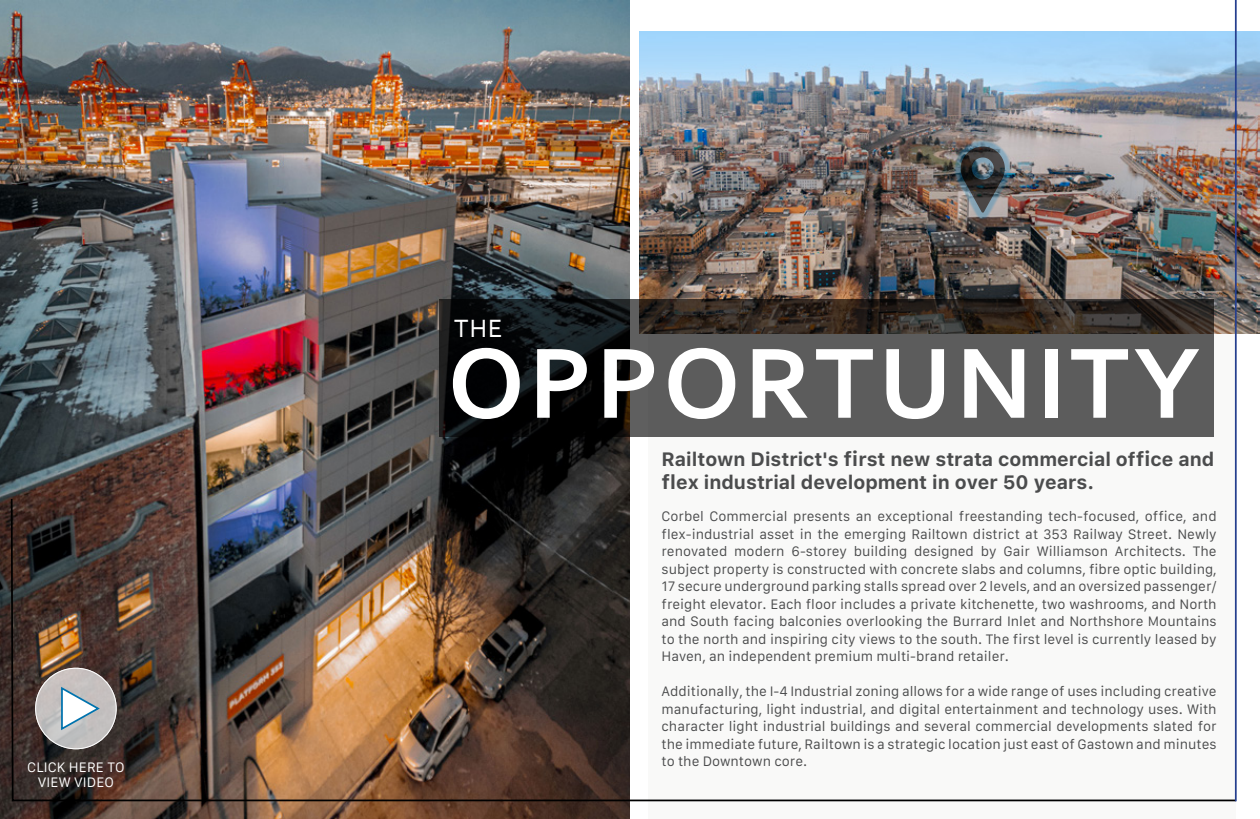
<style>
.page{position:relative;width:1260px;height:819px;background:#fff}
.page>*{position:absolute;margin:0;border:0;box-sizing:border-box;transform-origin:0 0}
.t1{font:700 105px "Corbel";letter-spacing:.04em;color:#fff}
.t2{font:26.25px "Corbel";color:#fff}
.t3{font:700 19.25px/23.1px "Galvji";color:#4b4c4d}
.t4{font:13.12px/17.5px "Galvji";color:#4b4c4d;text-align:justify}
.t5{font:13.12px "Galvji";letter-spacing:.01em;color:#fff}
</style>
<div class="page">
<img style="left:0;top:0;width:630px;height:819px">
<div style="left:648px;top:321px;width:588px;height:498px;background:#f9f9f8"></div>
<img style="left:10px;top:497px;width:1227px;height:305px">
<img style="left:640px;top:32px;width:620px;height:302px">
<div style="left:954px;top:140px;width:57px;height:79px;background:#007dbe;opacity:.5"></div>
<svg style="left:961px;top:146px;width:44px;height:67px;background:#545b5f"></svg>
<hr style="left:1235px;top:0;width:2px;height:801px;background:#253f8e">
<svg style="left:439px;top:299px;width:775px;height:137px;background:#3f3e3d"></svg>
<svg style="left:36px;top:668px;width:80px;height:81px;background:#c5c1c1"></svg>
<div style="left:35px;top:668px;width:82px;height:81px;border:1px solid #fff;border-radius:50%"></div>
<svg style="left:60px;top:686px;width:42px;height:46px"></svg>
<p class="t5" style="left:27px;top:759px;width:99px">CLICK HERE TO</p>
<p class="t5" style="left:38px;top:775px;width:78px">VIEW VIDEO</p>
<p class="t2" style="left:454px;top:312px;width:50px">THE</p>
<p class="t1" style="left:448px;top:318px;width:754px">OPPORTUNITY</p>
<p class="t3" style="left:662px;top:448px;width:554px">Railtown District's first new strata commercial office and flex industrial development in over 50 years.</p>
<p class="t4" style="left:662px;top:508px;width:557px">Corbel Commercial presents an exceptional freestanding tech-focused, office, and flex-industrial asset in the emerging Railtown district at 353 Railway Street. Newly renovated modern 6-storey building designed by Gair Williamson Architects. The subject property is constructed with concrete slabs and columns, fibre optic building, 17 secure underground parking stalls spread over 2 levels, and an oversized passenger/ freight elevator. Each floor includes a private kitchenette, two washrooms, and North and South facing balconies overlooking the Burrard Inlet and Northshore Mountains to the north and inspiring city views to the south. The first level is currently leased by Haven, an independent premium multi-brand retailer.</p>
<p class="t4" style="left:662px;top:683px;width:557px">Additionally, the I-4 Industrial zoning allows for a wide range of uses including creative manufacturing, light industrial, and digital entertainment and technology uses. With character light industrial buildings and several commercial developments slated for the immediate future, Railtown is a strategic location just east of Gastown and minutes to the Downtown core.</p>
</div>
